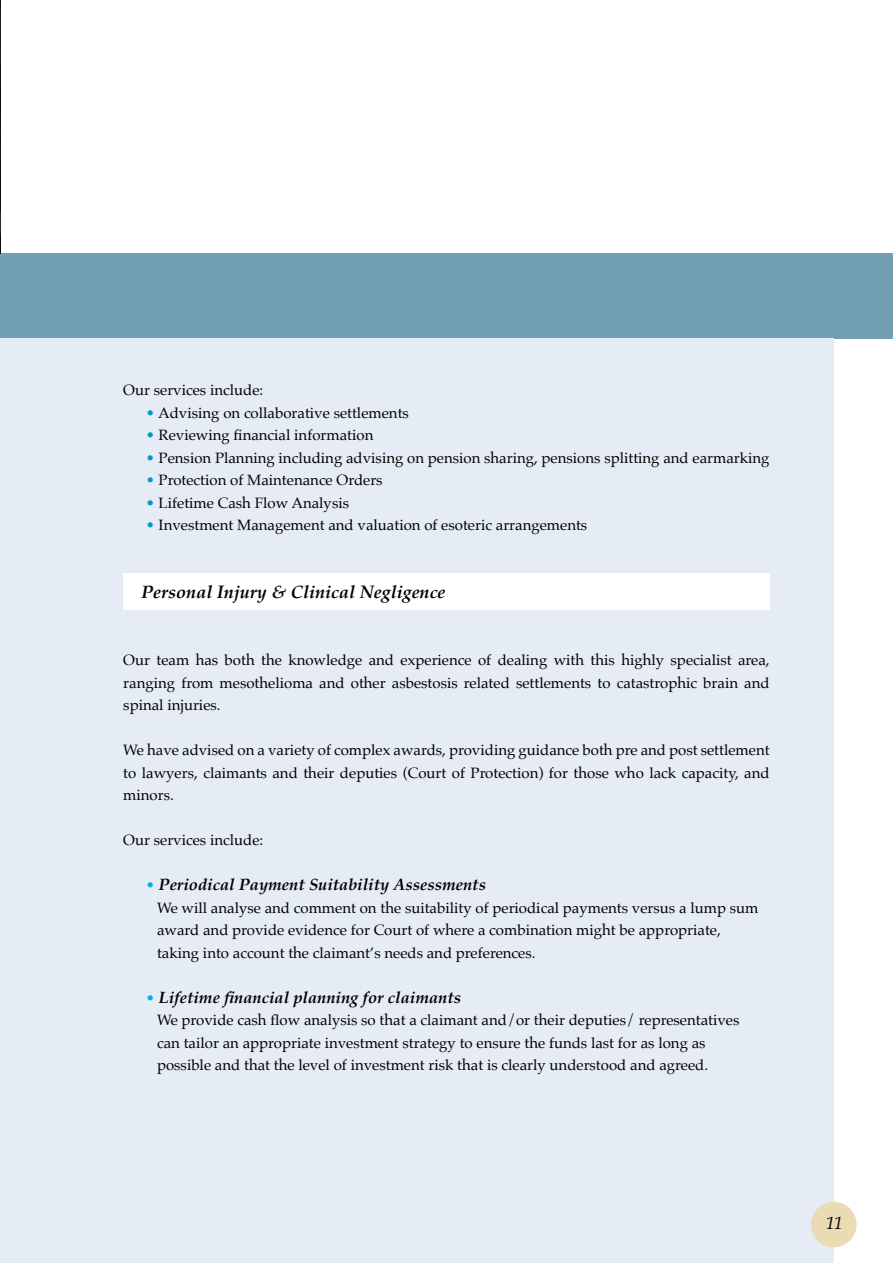
<style>
.page{position:relative;width:893px;height:1263px;background:#fff}
.page>*{position:absolute;margin:0;border:0;box-sizing:border-box;transform-origin:0 0}
.t1{font:italic 700 18px "Palatino";color:#000}
.t2{font:italic 18px "Palatino";color:#000}
.t3{font:italic 700 16.5px "Palatino";color:#000}
.t4{font:15px/22.5px "Palatino";color:#000;text-align:justify}
.s1{color:#009ac7}
.s2{font-weight:400;font-style:normal;font-size:15px;color:#00aeef}
</style>
<div class="page">
<div style="left:0;top:253px;width:893px;height:85px;background:#729fb3"></div>
<div style="left:0;top:338px;width:834px;height:925px;background:#e5ecf5"></div>
<div style="left:811px;top:1202px;width:46px;height:45px;background:#eadbb5;border-radius:50%"></div>
<div style="left:123px;top:573px;width:647px;height:37px;background:#fff"></div>
<img style="left:0;top:0;width:1px;height:253px">
<p class="t4" style="left:123px;top:379px;width:142px">Our services include:</p>
<p class="t4" style="left:146px;top:401px;width:265px"><span class="s1">•</span> Advising on collaborative settlements</p>
<p class="t4" style="left:146px;top:424px;width:229px"><span class="s1">•</span> Reviewing financial information</p>
<p class="t4" style="left:146px;top:446px;width:625px"><span class="s1">•</span> Pension Planning including advising on pension sharing, pensions splitting and earmarking</p>
<p class="t4" style="left:146px;top:469px;width:238px"><span class="s1">•</span> Protection of Maintenance Orders</p>
<p class="t4" style="left:146px;top:491px;width:205px"><span class="s1">•</span> Lifetime Cash Flow Analysis</p>
<p class="t4" style="left:146px;top:514px;width:443px"><span class="s1">•</span> Investment Management and valuation of esoteric arrangements</p>
<p class="t1" style="left:141px;top:576px;width:306px">Personal Injury &amp; Clinical Negligence</p>
<p class="t4" style="left:123px;top:649px;width:648px">Our team has both the knowledge and experience of dealing with this highly specialist area, ranging from mesothelioma and other asbestosis related settlements to catastrophic brain and spinal injuries.</p>
<p class="t4" style="left:123px;top:739px;width:648px">We have advised on a variety of complex awards, providing guidance both pre and post settlement to lawyers, claimants and their deputies (Court of Protection) for those who lack capacity, and minors.</p>
<p class="t4" style="left:123px;top:829px;width:142px">Our services include:</p>
<p class="t3" style="left:146px;top:871px;width:342px"><span class="s2">•</span> Periodical Payment Suitability Assessments</p>
<p class="t4" style="left:157px;top:896px;width:603px;text-align:left">We will analyse and comment on the suitability of periodical payments versus a lump sum award and provide evidence for Court of where a combination might be appropriate, taking into account the claimant’s needs and preferences.</p>
<p class="t3" style="left:146px;top:983px;width:317px"><span class="s2">•</span> Lifetime financial planning for claimants</p>
<p class="t4" style="left:157px;top:1009px;width:584px;text-align:left">We provide cash flow analysis so that a claimant and/or their deputies/ representatives can tailor an appropriate investment strategy to ensure the funds last for as long as possible and that the level of investment risk that is clearly understood and agreed.</p>
<p class="t2" style="left:826px;top:1208px;width:19px">11</p>
</div>
